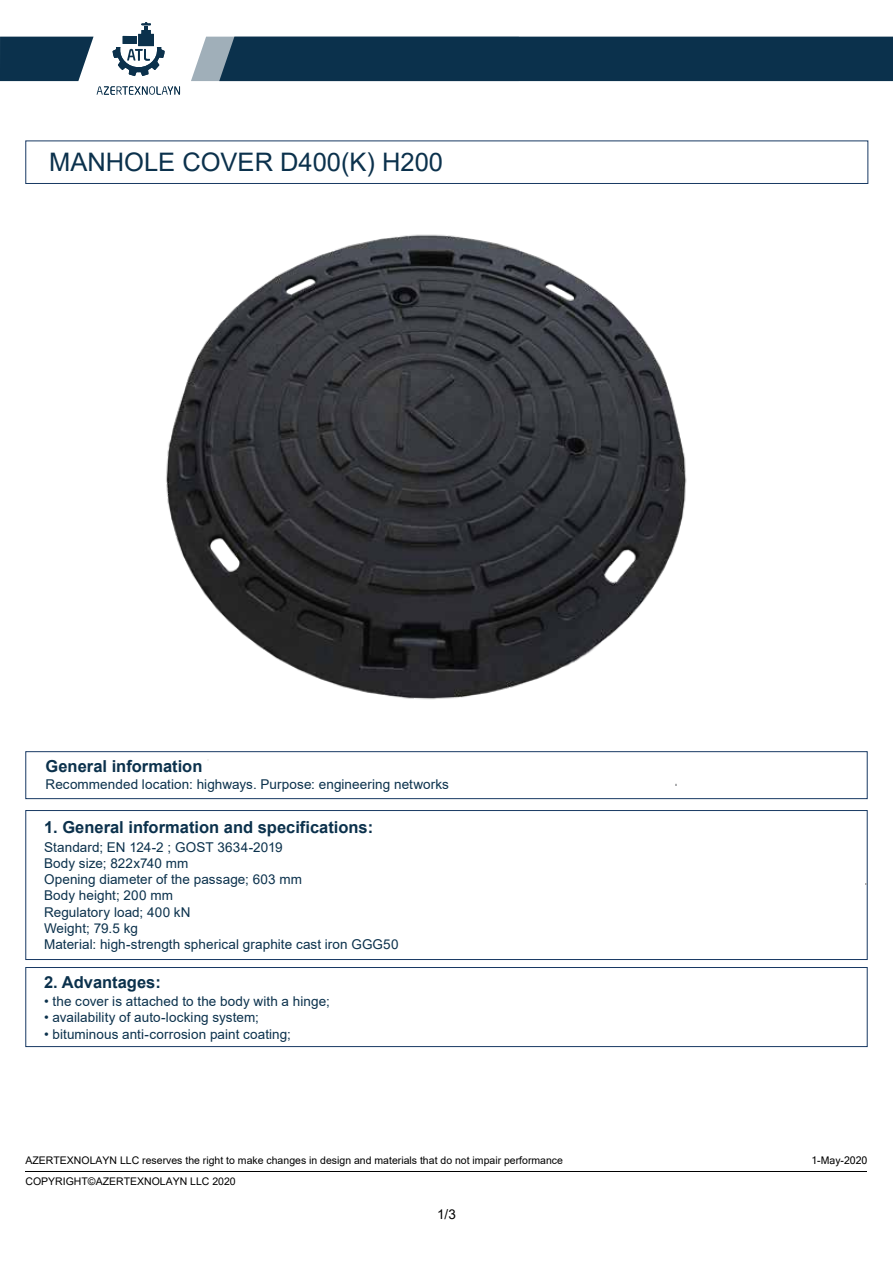
<style>
.page{position:relative;width:893px;height:1263px;background:#fff}
.page>*{position:absolute;margin:0;border:0;box-sizing:border-box;transform-origin:0 0}
.t1{font:25.5px "Arial";color:#0b314c}
.t2{font:700 16.5px "Arial";color:#0b314c}
.t3{font:13.5px/16.2px "Arial";letter-spacing:.005em;color:#0b314c}
.t4{font:13.5px "Arial";color:#010101}
.t5{font:10.5px "Arial";color:#010101}
.t6{font:10.5px "Microsoft Sans Serif";color:#010101}
</style>
<div class="page">
<div style="left:25px;top:141px;width:843px;height:43px;border:1px solid #183963"></div>
<div style="left:25px;top:751px;width:843px;height:48px;border:1px solid #183963"></div>
<div style="left:25px;top:810px;width:843px;height:150px;border:1px solid #183963"></div>
<div style="left:25px;top:967px;width:843px;height:80px;border:1px solid #183963"></div>
<svg style="left:0;top:22px;width:180px;height:73px"></svg>
<div style="left:191px;top:37px;width:702px;height:44px;background:#0b314c"></div>
<img style="left:166px;top:234px;width:521px;height:466px">
<hr style="left:26px;top:1171px;width:841px;height:1px;background:#010101">
<h1 class="t1" style="left:49px;top:144px;width:395px">MANHOLE COVER D400(K) Н200</h1>
<p class="t2" style="left:46px;top:755px;width:158px">General information</p>
<p class="t3" style="left:46px;top:776px;width:405px">Recommended location: highways. Purpose: engineering networks</p>
<p class="t2" style="left:44px;top:815px;width:331px">1. General information and specifications:</p>
<p class="t3" style="left:44px;top:839px;width:356px">Standard; EN 124-2 ; GOST 3634-2019<br>Body size; 822х740 mm<br>Opening diameter of the passage; 603 mm<br>Body height; 200 mm<br>Regulatory load; 400 kN<br>Weight; 79.5 kg<br>Material: high-strength spherical graphite cast iron GGG50</p>
<p class="t2" style="left:44px;top:971px;width:118px">2. Advantages:</p>
<p class="t3" style="left:44px;top:993px;width:287px">• the cover is attached to the body with a hinge;</p>
<p class="t3" style="left:44px;top:1009px;width:216px">• availability of auto-locking system;</p>
<p class="t3" style="left:44px;top:1026px;width:248px">• bituminous anti-corrosion paint coating;</p>
<p class="t5" style="left:26px;top:1153px;width:539px">AZERTEXNOLAYN LLC reserves the right to make changes in design and materials that do not impair performance</p>
<p class="t6" style="left:811px;top:1154px;width:58px">1-May-2020</p>
<p class="t5" style="left:26px;top:1173px;width:212px">COPYRIGHT©AZERTEXNOLAYN LLC 2020</p>
<p class="t4" style="left:437px;top:1205px;width:20px">1/3</p>
</div>
